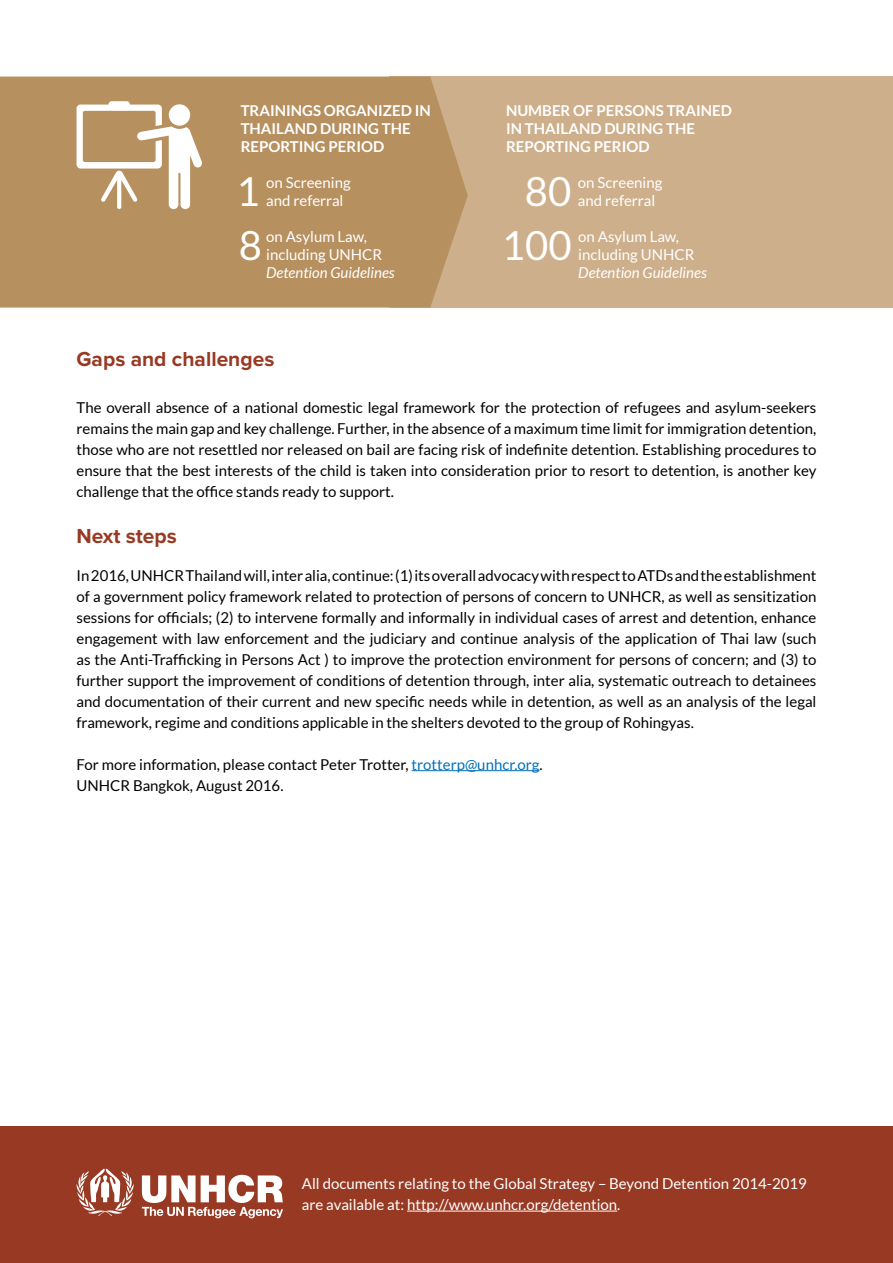
<style>
.page{position:relative;width:893px;height:1263px;background:#fff}
.page>*{position:absolute;margin:0;border:0;box-sizing:border-box;transform-origin:0 0}
.t1{font:40.05px "Lato";color:#fff}
.t2{font:700 21px "Proxima Nova";color:#983a23}
.t3{font:15px/21px "Lato";color:#000;text-align:justify}
.t4{font:15px/18px "Lato";color:#fff}
.t5{font:700 15px/18px "Lato";color:#fff}
.t6{font:italic 15px "Lato";color:#fff}
.s1{color:#0071bb}
</style>
<div class="page">
<div style="left:389px;top:77px;width:504px;height:231px;background:#cdaf8b"></div>
<div style="left:0;top:77px;width:468px;height:231px;background:#b79060"></div>
<svg style="left:77px;top:101px;width:126px;height:108px"></svg>
<hr style="left:412px;top:770px;width:128px;height:1px;background:#0071bb">
<div style="left:0;top:1127px;width:893px;height:136px;background:#983a23"></div>
<svg style="left:77px;top:1169px;width:57px;height:47px"></svg>
<svg style="left:142px;top:1175px;width:141px;height:43px"></svg>
<hr style="left:407px;top:1210px;width:210px;height:1px;background:#fff">
<p class="t5" style="left:241px;top:101px;width:192px">TRAININGS ORGANIZED IN<br>THAILAND DURING THE<br>REPORTING PERIOD</p>
<p class="t5" style="left:506px;top:101px;width:227px">NUMBER OF PERSONS TRAINED<br>IN THAILAND DURING THE<br>REPORTING PERIOD</p>
<h1 class="t1" style="left:237px;top:169px;width:25px">1</h1>
<p class="t4" style="left:266px;top:174px;width:86px">on Screening and referral</p>
<h1 class="t1" style="left:525px;top:169px;width:48px">80</h1>
<p class="t4" style="left:578px;top:174px;width:86px">on Screening and referral</p>
<h1 class="t1" style="left:239px;top:223px;width:25px">8</h1>
<p class="t4" style="left:266px;top:227px;width:118px">on Asylum Law, including UNHCR</p>
<p class="t6" style="left:266px;top:264px;width:130px">Detention Guidelines</p>
<h1 class="t1" style="left:502px;top:223px;width:71px">100</h1>
<p class="t4" style="left:578px;top:227px;width:118px">on Asylum Law, including UNHCR</p>
<p class="t6" style="left:578px;top:264px;width:130px">Detention Guidelines</p>
<h2 class="t2" style="left:77px;top:347px;width:199px">Gaps and challenges</h2>
<p class="t3" style="left:77px;top:397px;width:741px">The overall absence of a national domestic legal framework for the protection of refugees and asylum-seekers remains the main gap and key challenge. Further, in the absence of a maximum time limit for immigration detention, those who are not resettled nor released on bail are facing risk of indefinite detention. Establishing procedures to ensure that the best interests of the child is taken into consideration prior to resort to detention, is another key challenge that the office stands ready to support.</p>
<h2 class="t2" style="left:77px;top:524px;width:102px">Next steps</h2>
<p class="t3" style="left:77px;top:565px;width:741px">In 2016, UNHCR Thailand will, inter alia, continue: (1) its overall advocacy with respect to ATDs and the establishment of a government policy framework related to protection of persons of concern to UNHCR, as well as sensitization sessions for officials; (2) to intervene formally and informally in individual cases of arrest and detention, enhance engagement with law enforcement and the judiciary and continue analysis of the application of Thai law (such as the Anti-Trafficking in Persons Act ) to improve the protection environment for persons of concern; and (3) to further support the improvement of conditions of detention through, inter alia, systematic outreach to detainees and documentation of their current and new specific needs while in detention, as well as an analysis of the legal framework, regime and conditions applicable in the shelters devoted to the group of Rohingyas.</p>
<p class="t3" style="left:77px;top:754px;width:468px">For more information, please contact Peter Trotter, <span class="s1">trotterp@unhcr.org</span>.<br>UNHCR Bangkok, August 2016.</p>
<p class="t4" style="left:302px;top:1173px;width:506px;line-height:21px">All documents relating to the Global Strategy – Beyond Detention 2014-2019 are available at: http://www.unhcr.org/detention.</p>
</div>
